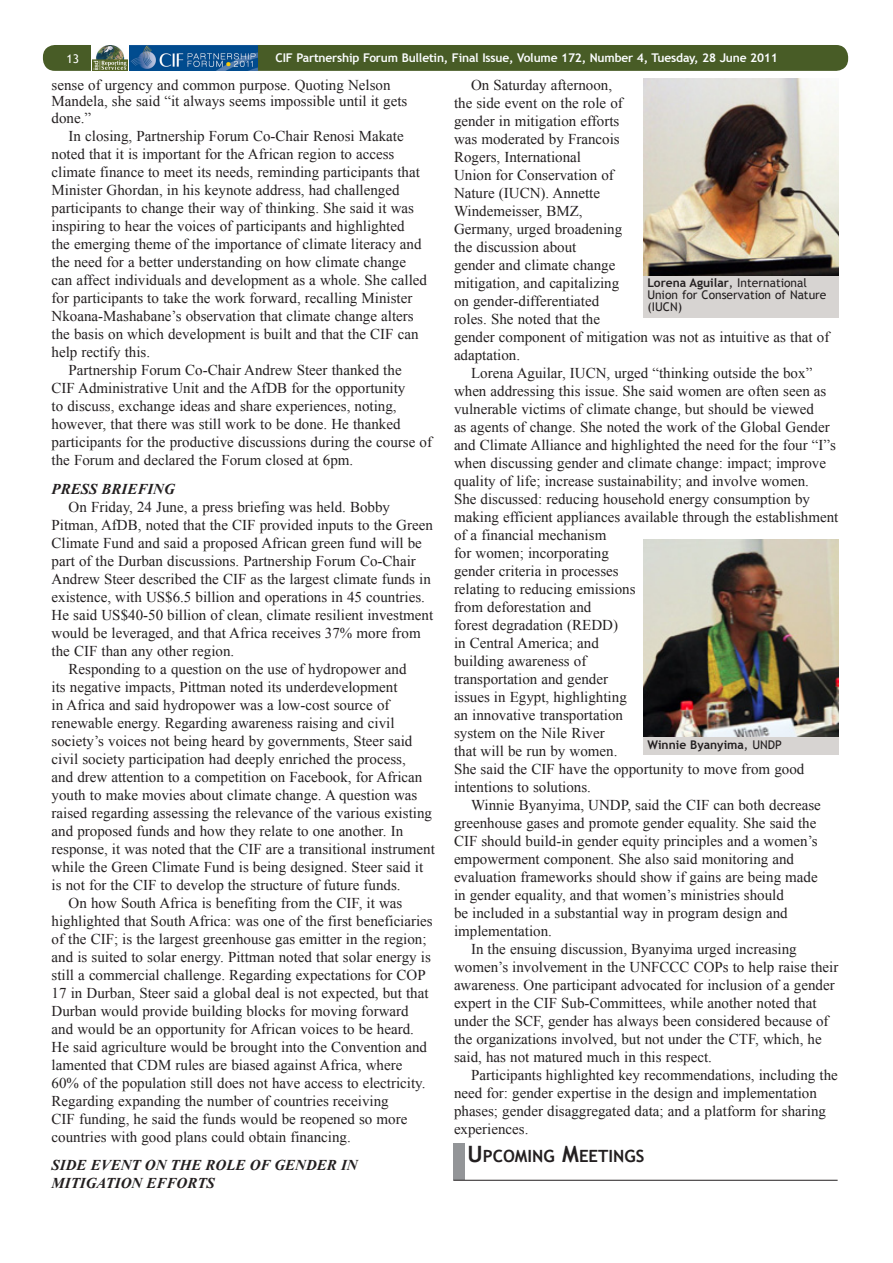
<style>
.page{position:relative;width:893px;height:1263px;background:#fff}
.page>*{position:absolute;margin:0;border:0;box-sizing:border-box;transform-origin:0 0}
.t1{font:700 16.8px "Trebuchet MS";color:#231f20}
.ENB_-_Body{font:15px/18px "Times New Roman";color:#231f20}
.ENB_-_Headline_3{font:italic 700 15px/18px "Times New Roman";color:#231f20}
.t2{font:700 12px "Trebuchet MS";letter-spacing:-.015em;color:#fbfdfe}
.Image_caption{font:12px/12px "Trebuchet MS";color:#231f20}
.Image_caption-2{font:700 12px "Trebuchet MS";color:#231f20}
.t3{font:12px "Trebuchet MS";color:#fff}
.s1{font-size:22.5px}
.s2{font-weight:700}
.s3{font-weight:400}
</style>
<div class="page">
<div style="left:43px;top:45px;width:805px;height:26px;background:#485c26;border-radius:12px"></div>
<div style="left:91px;top:44px;width:38px;height:27px;background:#fff"></div>
<img style="left:92px;top:45px;width:36px;height:26px">
<div style="left:128px;top:45px;width:130px;height:26px;background:#014c8f"></div>
<img style="left:130px;top:45px;width:127px;height:26px">
<div style="left:453px;top:1144px;width:12px;height:36px;background:#939598"></div>
<hr style="left:453px;top:1180px;width:385px;height:1px;background:#231f20">
<img style="left:643px;top:78px;width:196px;height:198px">
<div style="left:643px;top:276px;width:196px;height:42px;background:#d7d4d2"></div>
<img style="left:643px;top:539px;width:196px;height:198px">
<div style="left:643px;top:737px;width:196px;height:17px;background:#d7d4d2"></div>
<p class="t3" style="left:67px;top:51px;width:14px">13</p>
<p class="t2" style="left:276px;top:50px;width:504px">CIF Partnership Forum Bulletin, Final Issue, Volume 172, Number 4, Tuesday, 28 June 2011</p>
<p class="ENB_-_Body" style="left:52px;top:76px;width:357px;line-height:16.5px">sense of urgency and common purpose. Quoting Nelson<br>Mandela, she said “it always seems impossible until it gets done.”</p>
<p class="ENB_-_Body" style="left:52px;top:127px;width:377px;text-indent:17px">In closing, Partnership Forum Co-Chair Renosi Makate noted that it is important for the African region to access climate finance to meet its needs, reminding participants that Minister Ghordan, in his keynote address, had challenged participants to change their way of thinking. She said it was inspiring to hear the voices of participants and highlighted<br>the emerging theme of the importance of climate literacy and the need for a better understanding on how climate change can affect individuals and development as a whole. She called for participants to take the work forward, recalling Minister Nkoana-Mashabane’s observation that climate change alters the basis on which development is built and that the CIF can help rectify this.</p>
<p class="ENB_-_Body" style="left:52px;top:361px;width:382px;text-indent:17px">Partnership Forum Co-Chair Andrew Steer thanked the<br>CIF Administrative Unit and the AfDB for the opportunity<br>to discuss, exchange ideas and share experiences, noting, however, that there was still work to be done. He thanked participants for the productive discussions during the course of the Forum and declared the Forum closed at 6pm.</p>
<p class="ENB_-_Headline_3" style="left:52px;top:479px;width:125px">PRESS BRIEFING</p>
<p class="ENB_-_Body" style="left:52px;top:497px;width:383px;text-indent:17px">On Friday, 24 June, a press briefing was held. Bobby Pitman, AfDB, noted that the CIF provided inputs to the Green Climate Fund and said a proposed African green fund will be part of the Durban discussions. Partnership Forum Co-Chair Andrew Steer described the CIF as the largest climate funds in existence, with US$6.5 billion and operations in 45 countries.<br>He said US$40-50 billion of clean, climate resilient investment would be leveraged, and that Africa receives 37% more from the CIF than any other region.</p>
<p class="ENB_-_Body" style="left:52px;top:659px;width:385px;text-indent:17px">Responding to a question on the use of hydropower and<br>its negative impacts, Pittman noted its underdevelopment<br>in Africa and said hydropower was a low-cost source of renewable energy. Regarding awareness raising and civil society’s voices not being heard by governments, Steer said civil society participation had deeply enriched the process,<br>and drew attention to a competition on Facebook, for African youth to make movies about climate change. A question was raised regarding assessing the relevance of the various existing and proposed funds and how they relate to one another. In response, it was noted that the CIF are a transitional instrument while the Green Climate Fund is being designed. Steer said it is not for the CIF to develop the structure of future funds.</p>
<p class="ENB_-_Body" style="left:52px;top:893px;width:383px;text-indent:17px">On how South Africa is benefiting from the CIF, it was highlighted that South Africa: was one of the first beneficiaries of the CIF; is the largest greenhouse gas emitter in the region; and is suited to solar energy. Pittman noted that solar energy is still a commercial challenge. Regarding expectations for COP 17 in Durban, Steer said a global deal is not expected, but that Durban would provide building blocks for moving forward and would be an opportunity for African voices to be heard.<br>He said agriculture would be brought into the Convention and lamented that CDM rules are biased against Africa, where 60% of the population still does not have access to electricity.<br>Regarding expanding the number of countries receiving<br>CIF funding, he said the funds would be reopened so more countries with good plans could obtain financing.</p>
<p class="ENB_-_Headline_3" style="left:52px;top:1156px;width:308px">SIDE EVENT ON THE ROLE OF GENDER IN<br>MITIGATION EFFORTS</p>
<p class="ENB_-_Body" style="left:454px;top:76px;width:377px;text-indent:17px">On Saturday afternoon,<br>the side event on the role of<br>gender in mitigation efforts<br>was moderated by Francois<br>Rogers, International<br>Union for Conservation of<br>Nature (IUCN). Annette<br>Windemeisser, BMZ,<br>Germany, urged broadening<br>the discussion about<br>gender and climate change<br>mitigation, and capitalizing<br>on gender-differentiated<br>roles. She noted that the<br>gender component of mitigation was not as intuitive as that of adaptation.</p>
<p class="ENB_-_Body" style="left:454px;top:364px;width:386px;text-indent:17px">Lorena Aguilar, IUCN, urged “thinking outside the box” when addressing this issue. She said women are often seen as vulnerable victims of climate change, but should be viewed<br>as agents of change. She noted the work of the Global Gender and Climate Alliance and highlighted the need for the four “I”s when discussing gender and climate change: impact; improve quality of life; increase sustainability; and involve women.<br>She discussed: reducing household energy consumption by making efficient appliances available through the establishment of a financial mechanism<br>for women; incorporating<br>gender criteria in processes<br>relating to reducing emissions<br>from deforestation and<br>forest degradation (REDD)<br>in Central America; and<br>building awareness of<br>transportation and gender<br>issues in Egypt, highlighting<br>an innovative transportation<br>system on the Nile River<br>that will be run by women.<br>She said the CIF have the opportunity to move from good intentions to solutions.</p>
<p class="ENB_-_Body" style="left:454px;top:796px;width:368px;text-indent:17px">Winnie Byanyima, UNDP, said the CIF can both decrease greenhouse gases and promote gender equality. She said the CIF should build-in gender equity principles and a women’s empowerment component. She also said monitoring and evaluation frameworks should show if gains are being made in gender equality, and that women’s ministries should<br>be included in a substantial way in program design and implementation.</p>
<p class="ENB_-_Body" style="left:454px;top:940px;width:386px;text-indent:17px">In the ensuing discussion, Byanyima urged increasing women’s involvement in the UNFCCC COPs to help raise their awareness. One participant advocated for inclusion of a gender expert in the CIF Sub-Committees, while another noted that under the SCF, gender has always been considered because of the organizations involved, but not under the CTF, which, he said, has not matured much in this respect.</p>
<p class="ENB_-_Body" style="left:454px;top:1066px;width:385px;text-indent:17px">Participants highlighted key recommendations, including the need for: gender expertise in the design and implementation phases; gender disaggregated data; and a platform for sharing experiences.</p>
<p class="t1" style="left:468px;top:1145px;width:178px"><span class="s1">U</span> PCOMING <span class="s1">M</span>EETINGS</p>
<p class="Image_caption" style="left:647px;top:277px;width:181px"><span class="s2">Lorena Aguilar</span>, International<br>Union for Conservation of Nature (IUCN)</p>
<p class="Image_caption-2" style="left:647px;top:737px;width:136px">Winnie Byanyima<span class="s3">, UNDP</span></p>
</div>
